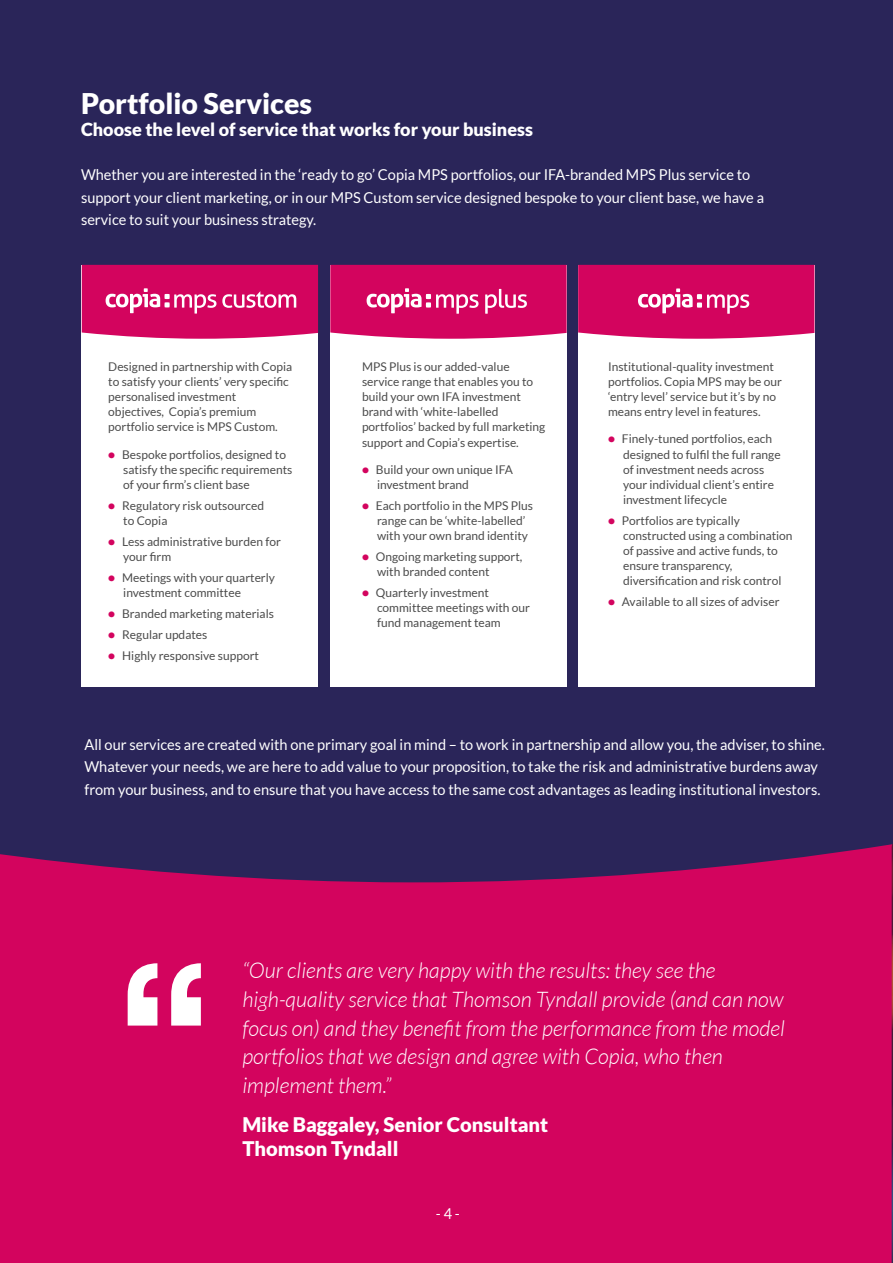
<style>
.page{position:relative;width:893px;height:1263px;background:#fff}
.page>*{position:absolute;margin:0;border:0;box-sizing:border-box;transform-origin:0 0}
.t1{font:900 28.5px "Lato";color:#fff}
.t2{font:italic 300 21.6px/28.8px "Lato";color:#fff}
.t3{font:900 20.1px/24.2px "Lato";color:#fff}
.t4{font:900 18px "Lato";color:#fff}
.t5{font:15px/22.5px "Lato";color:#fff}
.t6{font:12px/15.1px "Lato";color:#4b4b4b}
.s1{font-weight:900;color:#d3045e}
</style>
<div class="page">
<div style="left:0;top:0;width:893px;height:891px;background:#2a2559"></div>
<div style="left:0;top:844px;width:892px;height:419px;background:#d3045e"></div>
<div style="left:82px;top:265px;width:236px;height:421px;background:#fff"></div>
<div style="left:330px;top:265px;width:237px;height:421px;background:#fff"></div>
<div style="left:578px;top:265px;width:236px;height:421px;background:#fff"></div>
<svg style="left:330px;top:265px;width:237px;height:74px;background:#d71c6d"></svg>
<svg style="left:578px;top:265px;width:236px;height:74px;background:#d6166a"></svg>
<svg style="left:82px;top:265px;width:236px;height:74px;background:#d71f6f"></svg>
<svg style="left:128px;top:963px;width:73px;height:62px"></svg>
<img style="left:892px;top:844px;width:1px;height:419px">
<h1 class="t1" style="left:81px;top:87px;width:233px">Portfolio Services</h1>
<h3 class="t4" style="left:81px;top:119px;width:453px">Choose the level of service that works for your business</h3>
<p class="t5" style="left:81px;top:163px;width:684px">Whether you are interested in the ‘ready to go’ Copia MPS portfolios, our IFA-branded MPS Plus service to support your client marketing, or in our MPS Custom service designed bespoke to your client base, we have a service to suit your business strategy.</p>
<p class="t6" style="left:108px;top:359px;width:185px">Designed in partnership with Copia to satisfy your clients’ very specific personalised investment objectives, Copia’s premium portfolio service is MPS Custom.</p>
<p class="t6" style="left:123px;top:447px;width:171px;text-indent:-15px"><span class="s1">•</span> Bespoke portfolios, designed to satisfy the specific requirements of your firm’s client base</p>
<p class="t6" style="left:123px;top:498px;width:142px;text-indent:-15px"><span class="s1">•</span> Regulatory risk outsourced to Copia</p>
<p class="t6" style="left:123px;top:534px;width:159px;text-indent:-15px"><span class="s1">•</span> Less administrative burden for your firm</p>
<p class="t6" style="left:123px;top:570px;width:153px;text-indent:-15px"><span class="s1">•</span> Meetings with your quarterly investment committee</p>
<p class="t6" style="left:108px;top:606px;width:167px"><span class="s1">•</span> Branded marketing materials</p>
<p class="t6" style="left:108px;top:627px;width:101px"><span class="s1">•</span> Regular updates</p>
<p class="t6" style="left:108px;top:648px;width:152px"><span class="s1">•</span> Highly responsive support</p>
<p class="t6" style="left:362px;top:359px;width:185px">MPS Plus is our added-value service range that enables you to build your own IFA investment brand with ‘white-labelled portfolios’ backed by full marketing support and Copia’s expertise.</p>
<p class="t6" style="left:377px;top:462px;width:138px;text-indent:-15px"><span class="s1">•</span> Build your own unique IFA investment brand</p>
<p class="t6" style="left:377px;top:498px;width:158px;text-indent:-15px"><span class="s1">•</span> Each portfolio in the MPS Plus range can be ‘white-labelled’ with your own brand identity</p>
<p class="t6" style="left:377px;top:549px;width:147px;text-indent:-15px"><span class="s1">•</span> Ongoing marketing support, with branded content</p>
<p class="t6" style="left:377px;top:585px;width:155px;text-indent:-15px"><span class="s1">•</span> Quarterly investment committee meetings with our fund management team</p>
<p class="t6" style="left:608px;top:359px;width:175px">Institutional-quality investment portfolios. Copia MPS may be our ‘entry level’ service but it’s by no means entry level in features.</p>
<p class="t6" style="left:623px;top:431px;width:159px;text-indent:-15px"><span class="s1">•</span> Finely-tuned portfolios, each designed to fulfil the full range of investment needs across your individual client’s entire investment lifecycle</p>
<p class="t6" style="left:623px;top:513px;width:171px;text-indent:-15px"><span class="s1">•</span> Portfolios are typically constructed using a combination of passive and active funds, to ensure transparency, diversification and risk control</p>
<p class="t6" style="left:608px;top:594px;width:173px"><span class="s1">•</span> Available to all sizes of adviser</p>
<p class="t5" style="left:84px;top:733px;width:742px">All our services are created with one primary goal in mind – to work in partnership and allow you, the adviser, to shine.<br>Whatever your needs, we are here to add value to your proposition, to take the risk and administrative burdens away from your business, and to ensure that you have access to the same cost advantages as leading institutional investors.</p>
<p class="t2" style="left:242px;top:957px;width:544px">“Our clients are very happy with the results: they see the high-quality service that Thomson Tyndall provide (and can now focus on) and they benefit from the performance from the model portfolios that we design and agree with Copia, who then implement them.”</p>
<h3 class="t3" style="left:242px;top:1112px;width:307px">Mike Baggaley, Senior Consultant<br>Thomson Tyndall</h3>
<p class="t5" style="left:436px;top:1202px;width:26px">- 4 -</p>
</div>
